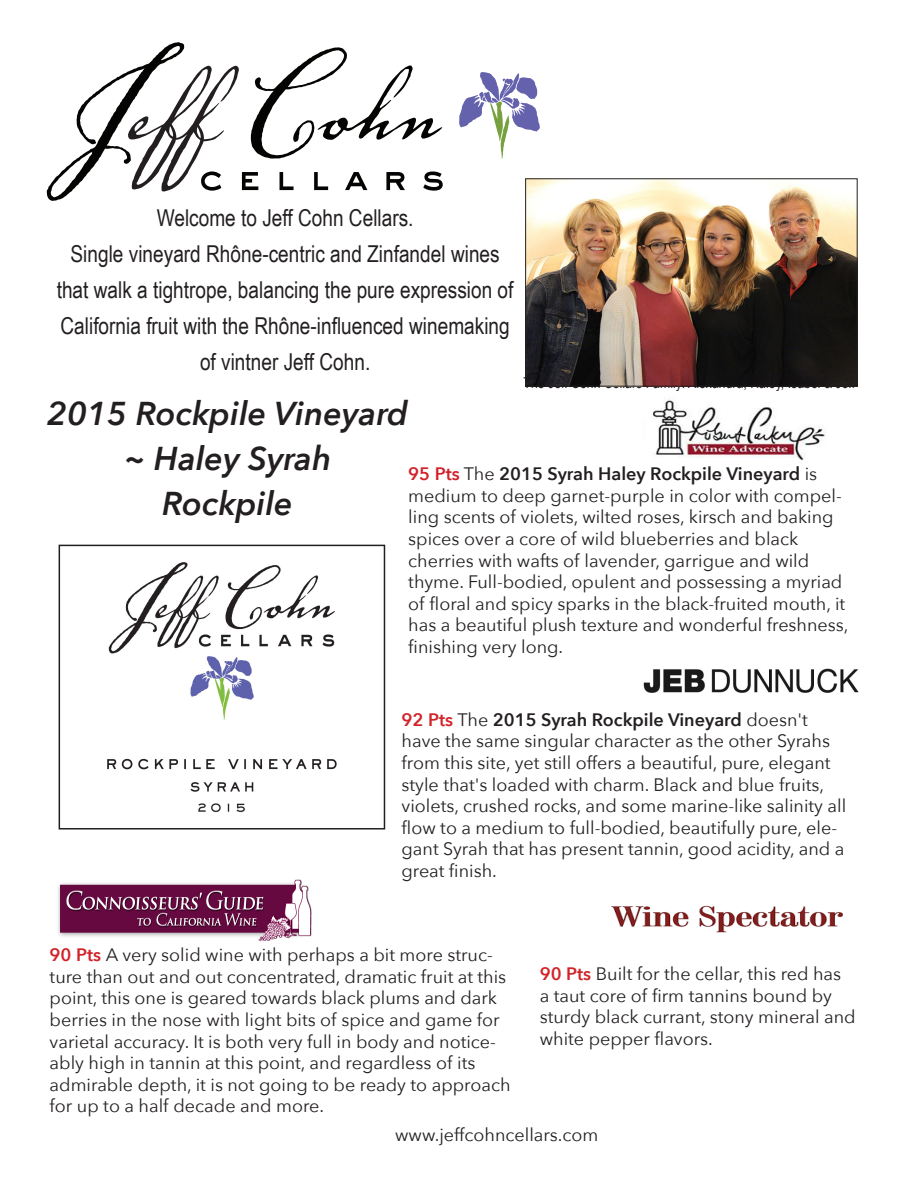
<style>
.page{position:relative;width:918px;height:1188px;background:#fff}
.page>*{position:absolute;margin:0;border:0;box-sizing:border-box;transform-origin:0 0}
.t1{font:italic 600 33px/45px "Avenir Next";color:#231f20;text-align:center}
.t2{font:23.25px/36px "Arial Narrow";color:#231f20;text-align:center}
.t3{font:18px/21.6px "Avenir Next";color:#231f20}
.t4{font:15px "Arial Narrow";color:#231f20}
.s1{font-weight:600;color:#d1232a}
.s2{font-weight:600}
</style>
<div class="page">
<img style="left:643px;top:669px;width:216px;height:23px">
<img style="left:653px;top:399px;width:172px;height:61px">
<img style="left:58px;top:879px;width:254px;height:63px">
<img style="left:612px;top:905px;width:231px;height:28px">
<img style="left:527px;top:180px;width:329px;height:205px">
<div style="left:525px;top:178px;width:333px;height:209px;border:1px solid #231f20"></div>
<svg style="left:47px;top:42px;width:396px;height:159px"></svg>
<svg style="left:459px;top:72px;width:81px;height:87px"></svg>
<img style="left:107px;top:562px;width:230px;height:251px">
<div style="left:59px;top:545px;width:326px;height:285px;border:2px solid #231f20"></div>
<p class="t2" style="left:57px;top:199px;width:458px">Welcome to Jeff Cohn Cellars.<br>Single vineyard Rhône-centric and Zinfandel wines that walk a tightrope, balancing the pure expression of California fruit with the Rhône-influenced winemaking of vintner Jeff Cohn.</p>
<p class="t4" style="left:524px;top:371px;width:333px">The Jeff Cohn Cellars Family: Alexandra, Haley, Isabel &amp; Jeff</p>
<h1 class="t1" style="left:47px;top:390px;width:363px">2015 Rockpile Vineyard ~ Haley Syrah<br>Rockpile</h1>
<p class="t3" style="left:408px;top:462px;width:442px"><span class="s1">95 Pts</span> The <span class="s2">2015 Syrah Haley Rockpile Vineyard</span> is medium to deep garnet-purple in color with compel&shy;ling scents of violets, wilted roses, kirsch and baking spices over a core of wild blueberries and black cherries with wafts of lavender, garrigue and wild thyme. Full-bodied, opulent and possessing a myriad of floral and spicy sparks in the black-fruited mouth, it has a beautiful plush texture and wonderful freshness, finishing very long.</p>
<p class="t3" style="left:402px;top:708px;width:446px"><span class="s1">92 Pts</span> The <span class="s2">2015 Syrah Rockpile Vineyard</span> doesn't have the same singular character as the other Syrahs from this site, yet still offers a beautiful, pure, elegant style that's loaded with charm. Black and blue fruits, violets, crushed rocks, and some marine-like salinity all flow to a medium to full-bodied, beautifully pure, ele&shy;gant Syrah that has present tannin, good acidity, and a great finish.</p>
<p class="t3" style="left:50px;top:943px;width:462px"><span class="s1">90 Pts</span> A very solid wine with perhaps a bit more struc&shy;ture than out and out concentrated, dramatic fruit at this point, this one is geared towards black plums and dark berries in the nose with light bits of spice and game for varietal accuracy. It is both very full in body and notice&shy;ably high in tannin at this point, and regardless of its admirable depth, it is not going to be ready to approach for up to a half decade and more.</p>
<p class="t3" style="left:540px;top:962px;width:318px"><span class="s1">90 Pts</span> Built for the cellar, this red has<br>a taut core of firm tannins bound by sturdy black currant, stony mineral and white pepper flavors.</p>
<p class="t3" style="left:395px;top:1123px;width:205px">www.jeffcohncellars.com</p>
</div>
